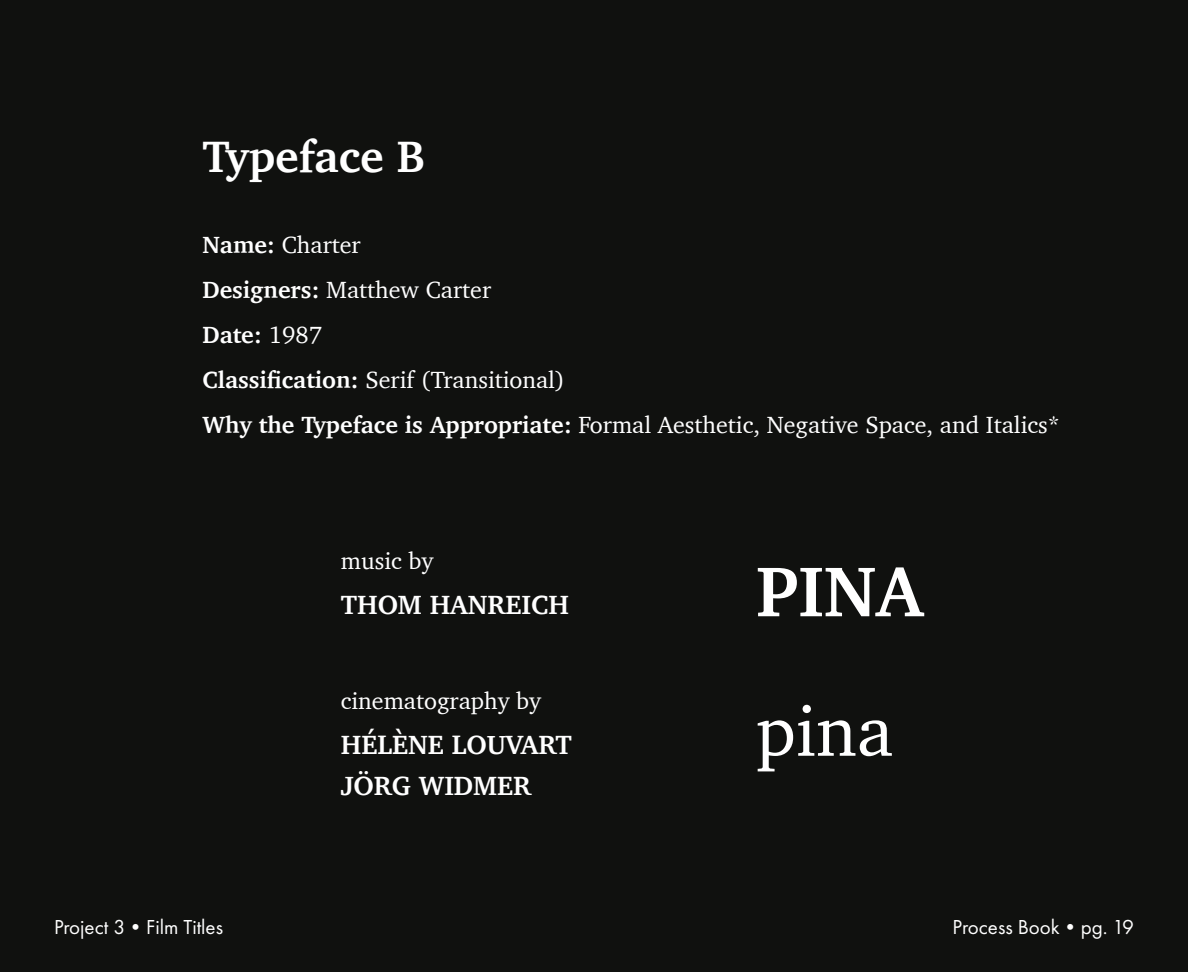
<style>
.page{position:relative;width:1188px;height:972px;background:#10110f}
.page>*{position:absolute;margin:0;border:0;box-sizing:border-box;transform-origin:0 0}
.t1{font:700 72px "Charter";color:#fff}
.t2{font:72px "Charter";color:#fff}
.t3{font:700 45px "Charter";color:#fff}
.t4{font:700 27px "Charter";color:#fff}
.t5{font:24px "Charter";color:#fff}
.t6{font:700 24px "Charter";color:#fff}
.t7{font:21px "Futura PT";color:#fff}
.s1{font-weight:700}
.s2{font-weight:400}
</style>
<div class="page">
<p class="t3" style="left:202px;top:117px;width:224px">Typeface B</p>
<p class="t5" style="left:202px;top:224px;width:160px"><span class="s1">Name:</span> Charter</p>
<p class="t5" style="left:202px;top:269px;width:290px"><span class="s1">Designers:</span> Matthew Carter</p>
<p class="t6" style="left:202px;top:314px;width:121px">Date: <span class="s2">1987</span></p>
<p class="t5" style="left:202px;top:359px;width:364px"><span class="s1">Classification:</span> Serif (Transitional)</p>
<p class="t5" style="left:202px;top:404px;width:859px"><span class="s1">Why the Typeface is Appropriate:</span> Formal Aesthetic, Negative Space, and Italics*</p>
<p class="t5" style="left:341px;top:540px;width:94px">music by</p>
<p class="t4" style="left:341px;top:582px;width:230px">THOM HANREICH</p>
<p class="t5" style="left:341px;top:680px;width:202px">cinematography by</p>
<p class="t4" style="left:341px;top:721px;width:233px">HÉLÈNE LOUVART</p>
<p class="t4" style="left:341px;top:763px;width:192px">JÖRG WIDMER</p>
<p class="t1" style="left:756px;top:529px;width:168px">PINA</p>
<p class="t2" style="left:756px;top:669px;width:139px">pina</p>
<p class="t7" style="left:54px;top:915px;width:171px">Project 3•Film Titles</p>
<p class="t7" style="left:952px;top:915px;width:183px">Process Book•pg. 19</p>
</div>
